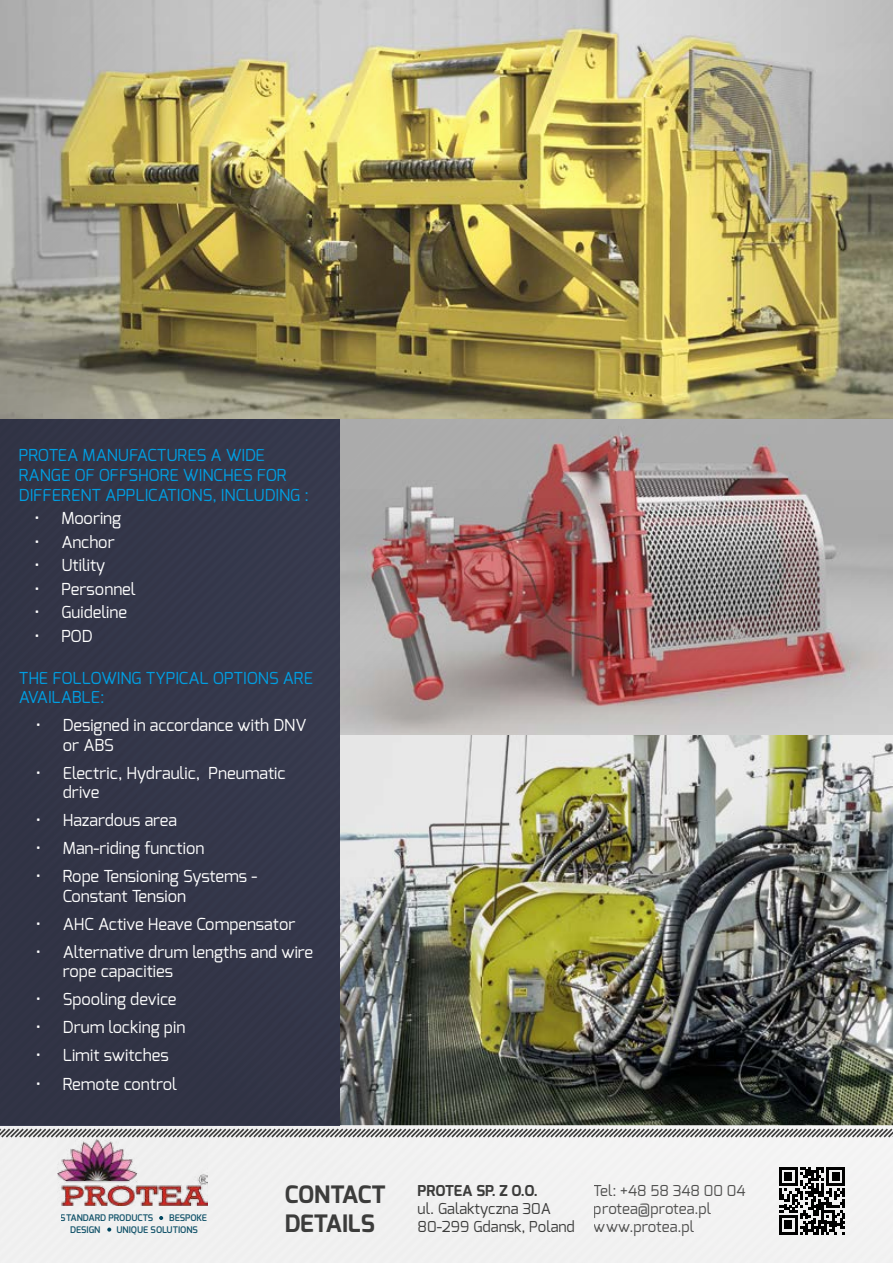
<style>
.page{position:relative;width:893px;height:1263px;background:#fff}
.page>*{position:absolute;margin:0;border:0;box-sizing:border-box;transform-origin:0 0}
.t1{font:700 24px/28.8px "Exo";color:#3c3c3b}
.t2{font:16.5px/19.5px "Exo";color:#fff}
.t3{font:16.5px/19.8px "Exo";color:#009fe3}
.t4{font:15px/18px "Exo";color:#3c3c3b}
.t5{font:700 15px "Exo";letter-spacing:-.01em;color:#3c3c3b}
.t6{font:600 9.15px "Exo";color:#00465f}
</style>
<div class="page">
<img style="left:340px;top:419px;width:553px;height:706px">
<img style="left:0;top:0;width:893px;height:419px">
<div style="left:0;top:1125px;width:893px;height:138px;background:#f1f1f1"></div>
<svg style="left:0;top:1128px;width:893px;height:10px"></svg>
<svg style="left:779px;top:1167px;width:66px;height:67px"></svg>
<img style="left:58px;top:1140px;width:150px;height:65px">
<svg style="left:107px;top:1227px;width:4px;height:4px"></svg>
<svg style="left:159px;top:1216px;width:4px;height:4px"></svg>
<div style="left:0;top:419px;width:340px;height:706px;background:#343648"></div>
<p class="t3" style="left:19px;top:445px;width:292px">PROTEA MANUFACTURES A WIDE<br>RANGE OF OFFSHORE WINCHES FOR<br>DIFFERENT APPLICATIONS, INCLUDING :</p>
<p class="t2" style="left:34px;top:509px;width:89px">• Mooring</p>
<p class="t2" style="left:34px;top:532px;width:82px">• Anchor</p>
<p class="t2" style="left:34px;top:556px;width:73px">• Utility</p>
<p class="t2" style="left:34px;top:579px;width:103px">• Personnel</p>
<p class="t2" style="left:34px;top:603px;width:94px">• Guideline</p>
<p class="t2" style="left:34px;top:627px;width:60px">• POD</p>
<p class="t3" style="left:19px;top:668px;width:296px">THE FOLLOWING TYPICAL OPTIONS ARE<br>AVAILABLE:</p>
<p class="t2" style="left:63px;top:716px;width:245px;text-indent:-27px">• Designed in accordance with DNV or ABS</p>
<p class="t2" style="left:63px;top:763px;width:224px;text-indent:-27px">• Electric, Hydraulic, Pneumatic drive</p>
<p class="t2" style="left:36px;top:811px;width:143px">• Hazardous area</p>
<p class="t2" style="left:36px;top:839px;width:170px">• Man-riding function</p>
<p class="t2" style="left:63px;top:867px;width:196px;text-indent:-27px">• Rope Tensioning Systems -<br>Constant Tension</p>
<p class="t2" style="left:36px;top:914px;width:261px">• AHC Active Heave Compensator</p>
<p class="t2" style="left:63px;top:942px;width:252px;text-indent:-27px">• Alternative drum lengths and wire rope capacities</p>
<p class="t2" style="left:36px;top:990px;width:142px">• Spooling device</p>
<p class="t2" style="left:36px;top:1018px;width:151px">• Drum locking pin</p>
<p class="t2" style="left:36px;top:1046px;width:134px">• Limit switches</p>
<p class="t2" style="left:36px;top:1074px;width:143px">• Remote control</p>
<p class="t6" style="left:61px;top:1212px;width:94px">STANDARD PRODUCTS</p>
<p class="t6" style="left:169px;top:1212px;width:39px">BESPOKE</p>
<p class="t6" style="left:70px;top:1224px;width:32px">DESIGN</p>
<p class="t6" style="left:116px;top:1224px;width:83px">UNIQUE SOLUTIONS</p>
<h1 class="t1" style="left:285px;top:1180px;width:102px">CONTACT<br>DETAILS</h1>
<p class="t4" style="left:594px;top:1182px;width:153px">Tel: +48 58 348 00 04 protea@protea.pl www.protea.pl</p>
<p class="t5" style="left:417px;top:1181px;width:122px">PROTEA SP. Z O.O.</p>
<p class="t4" style="left:417px;top:1200px;width:159px">ul. Galaktyczna 30A<br>80-299 Gdansk, Poland</p>
</div>
